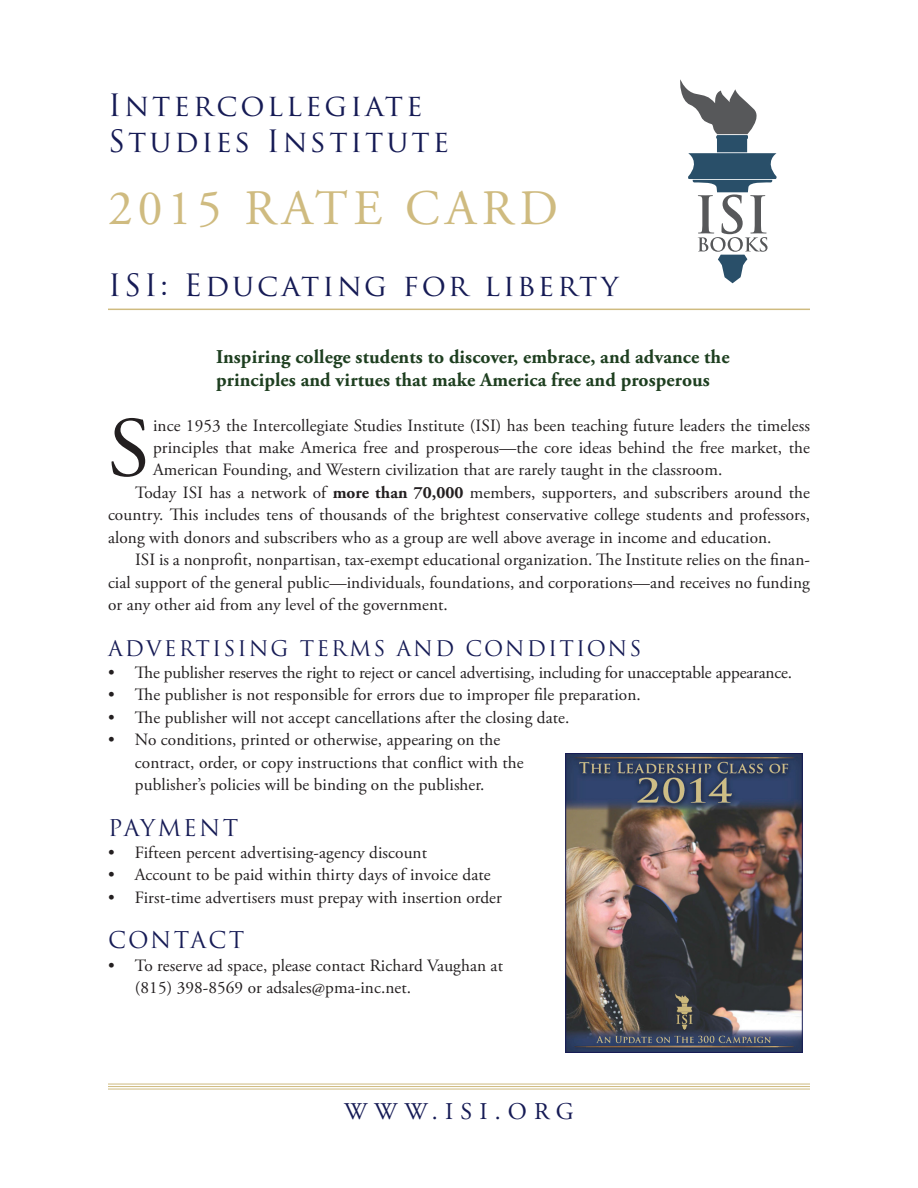
<style>
.page{position:relative;width:918px;height:1188px;background:#fff}
.page>*{position:absolute;margin:0;border:0;box-sizing:border-box;transform-origin:0 0}
.t1{font:85.05px "Adobe Garamond Pro";color:#231f20}
.t2{font:49.5px "Adobe Garamond Pro";letter-spacing:.115em;color:#cfbb80}
.t3{font:30px/36px "Trajan Pro";letter-spacing:.1em;color:#161b55}
.t4{font:24px "Adobe Garamond Pro";letter-spacing:.3em;color:#161b55}
.t5{font:22.5px "Trajan Pro";letter-spacing:.095em;color:#161b55}
.t6{font:21px "Trajan Pro";letter-spacing:.1em;color:#161b55}
.t7{font:700 19.5px/22.5px "Adobe Garamond Pro";letter-spacing:.005em;color:#1e3f20}
.t8{font:17.25px/22.5px "Adobe Garamond Pro";letter-spacing:.005em;color:#231f20}
.s1{font-weight:700}
</style>
<div class="page">
<hr style="left:108px;top:1084px;width:702px;height:1px;background:#cfbb80">
<hr style="left:108px;top:1086px;width:702px;height:1px;background:#cfbb80">
<hr style="left:108px;top:1089px;width:702px;height:1px;background:#cfbb80">
<hr style="left:108px;top:309px;width:702px;height:1px;background:#cfbb80">
<img style="left:568px;top:755px;width:232px;height:296px">
<div style="left:566px;top:753px;width:236px;height:300px;border:1px solid #161b55"></div>
<svg style="left:680px;top:79px;width:97px;height:204px"></svg>
<h3 class="t3" style="left:108px;top:86px;width:343px">Intercollegiate<br>Studies Institute</h3>
<h2 class="t2" style="left:108px;top:178px;width:452px">2015 RATE CARD</h2>
<h3 class="t3" style="left:108px;top:266px;width:512px">ISI: Educating for liberty</h3>
<p class="t7" style="left:216px;top:346px;width:515px">Inspiring college students to discover, embrace, and advance the principles and virtues that make America free and prosperous</p>
<h1 class="t1" style="left:108px;top:398px;width:43px">S</h1>
<p class="t8" style="left:153px;top:414px;width:658px">ince 1953 the Intercollegiate Studies Institute (ISI) has been teaching future leaders the timeless</p>
<p class="t8" style="left:153px;top:437px;width:659px">principles that make America free and prosperous—the core ideas behind the free market, the</p>
<p class="t8" style="left:153px;top:459px;width:571px">American Founding, and Western civilization that are rarely taught in the classroom.</p>
<p class="t8" style="left:135px;top:482px;width:677px">Today ISI has a network of <span class="s1">more than 70,000</span> members, supporters, and subscribers around the</p>
<p class="t8" style="left:108px;top:504px;width:703px">country. This includes tens of thousands of the brightest conservative college students and professors,</p>
<p class="t8" style="left:108px;top:527px;width:665px">along with donors and subscribers who as a group are well above average in income and education.</p>
<p class="t8" style="left:135px;top:549px;width:677px">ISI is a nonprofit, nonpartisan, tax-exempt educational organization. The Institute relies on the finan-</p>
<p class="t8" style="left:108px;top:572px;width:703px">cial support of the general public—individuals, foundations, and corporations—and receives no funding</p>
<p class="t8" style="left:108px;top:594px;width:341px">or any other aid from any level of the government.</p>
<p class="t6" style="left:108px;top:635px;width:535px">ADVERTISING TERMS AND CONDITIONS</p>
<p class="t8" style="left:108px;top:662px;width:686px">• The publisher reserves the right to reject or cancel advertising, including for unacceptable appearance.</p>
<p class="t8" style="left:108px;top:684px;width:534px">• The publisher is not responsible for errors due to improper file preparation.</p>
<p class="t8" style="left:108px;top:707px;width:463px">• The publisher will not accept cancellations after the closing date.</p>
<p class="t8" style="left:135px;top:729px;width:390px;text-indent:-27px">• No conditions, printed or otherwise, appearing on the contract, order, or copy instructions that conflict with the publisher’s policies will be binding on the publisher.</p>
<h3 class="t5" style="left:108px;top:813px;width:132px">PAYMENT</h3>
<p class="t8" style="left:108px;top:842px;width:321px">• Fifteen percent advertising-agency discount</p>
<p class="t8" style="left:108px;top:864px;width:384px">• Account to be paid within thirty days of invoice date</p>
<p class="t8" style="left:108px;top:887px;width:395px">• First-time advertisers must prepay with insertion order</p>
<h3 class="t5" style="left:108px;top:926px;width:138px">CONTACT</h3>
<p class="t8" style="left:135px;top:954px;width:369px;text-indent:-27px">• To reserve ad space, please contact Richard Vaughan at (815) 398-8569 or adsales@pma-inc.net.</p>
<h3 class="t4" style="left:344px;top:1097px;width:231px">WWW.ISI.ORG</h3>
</div>
